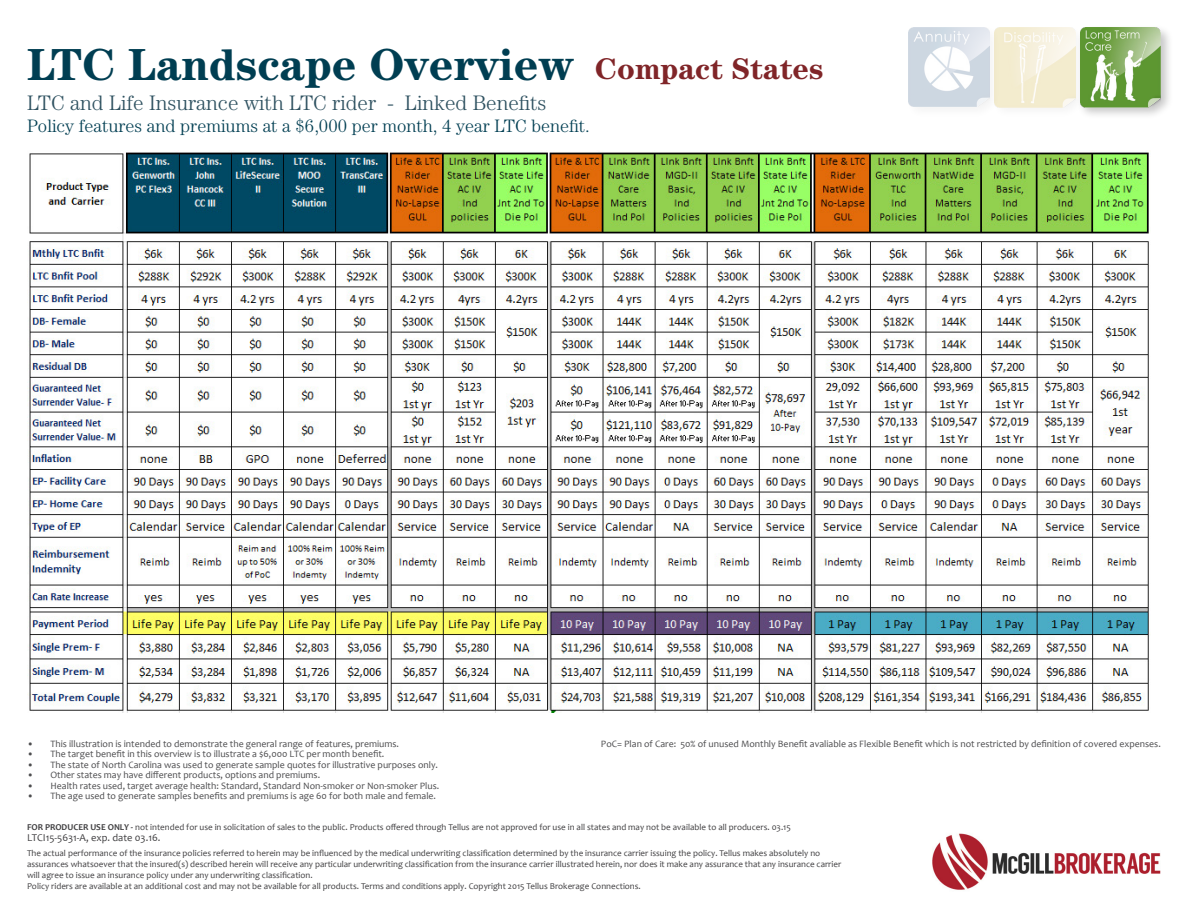
<style>
.page{position:relative;width:1188px;height:918px;background:#fff}
.page>*{position:absolute;margin:0;border:0;box-sizing:border-box;transform-origin:0 0}
.t1{font:700 45px "Century";color:#003e52}
.t2{font:700 30px "Century";color:#802528}
.t3{font:300 21px "Century";color:#2e5160}
.t4{font:300 18px "Century";color:#003e52}
.t5{font:10.5px "Candara";color:#414042}
.t6{font:9.75px "Candara";color:#4d4d4f}
.t7{font:9px/10.9px "Candara";color:#414042}
.s1{font-weight:700}
</style>
<div class="page">
<img style="left:908px;top:27px;width:81px;height:80px">
<img style="left:994px;top:27px;width:82px;height:80px">
<div style="left:1077px;top:24px;width:97px;height:96px;background:#000;opacity:.22"></div>
<img style="left:1080px;top:27px;width:81px;height:80px">
<img style="left:27px;top:150px;width:1122px;height:563px">
<img style="left:933px;top:833px;width:228px;height:57px">
<h1 class="t1" style="left:27px;top:38px;width:548px">LTC Landscape Overview</h1>
<h3 class="t3" style="left:27px;top:91px;width:521px">LTC and Life Insurance with LTC rider - Linked Benefits</h3>
<h3 class="t4" style="left:27px;top:116px;width:564px">Policy features and premiums at a $6,000 per month, 4 year LTC benefit.</h3>
<h2 class="t2" style="left:595px;top:51px;width:230px">Compact States</h2>
<p class="t6" style="left:27px;top:738px;width:374px">• This illustration is intended to demonstrate the general range of features, premiums.</p>
<p class="t6" style="left:601px;top:738px;width:561px">PoC= Plan of Care: 50% of unused Monthly Benefit avaliable as Flexible Benefit which is not restricted by definition of covered expenses.</p>
<p class="t6" style="left:27px;top:748px;width:359px">• The target benefit in this overview is to illustrate a $6,000 LTC per month benefit.</p>
<p class="t6" style="left:27px;top:759px;width:413px">• The state of North Carolina was used to generate sample quotes for illustrative purposes only.</p>
<p class="t6" style="left:27px;top:769px;width:295px">• Other states may have different products, options and premiums.</p>
<p class="t6" style="left:27px;top:779px;width:414px">• Health rates used, target average health: Standard, Standard Non-smoker or Non-smoker Plus.</p>
<p class="t6" style="left:27px;top:790px;width:411px">• The age used to generate samples benefits and premiums is age 60 for both male and female.</p>
<p class="t7" style="left:27px;top:822px;width:765px"><span class="s1">FOR PRODUCER USE ONLY -</span> not intended for use in solicitation of sales to the public. Products offered through Tellus are not approved for use in all states and may not be available to all producers. 03.15</p>
<p class="t5" style="left:27px;top:831px;width:135px">LTCI15-5631-A, exp. date 03.16.</p>
<p class="t7" style="left:27px;top:848px;width:816px">The actual performance of the insurance policies referred to herein may be influenced by the medical underwriting classification determined by the insurance carrier issuing the policy. Tellus makes absolutely no assurances whatsoever that the insured(s) described herein will receive any particular underwriting classification from the insurance carrier illustrated herein, nor does it make any assurance that any insurance carrier will agree to issue an insurance policy under any underwriting classification.<br>Policy riders are available at an additional cost and may not be available for all products. Terms and conditions apply. Copyright 2015 Tellus Brokerage Connections.</p>
</div>
